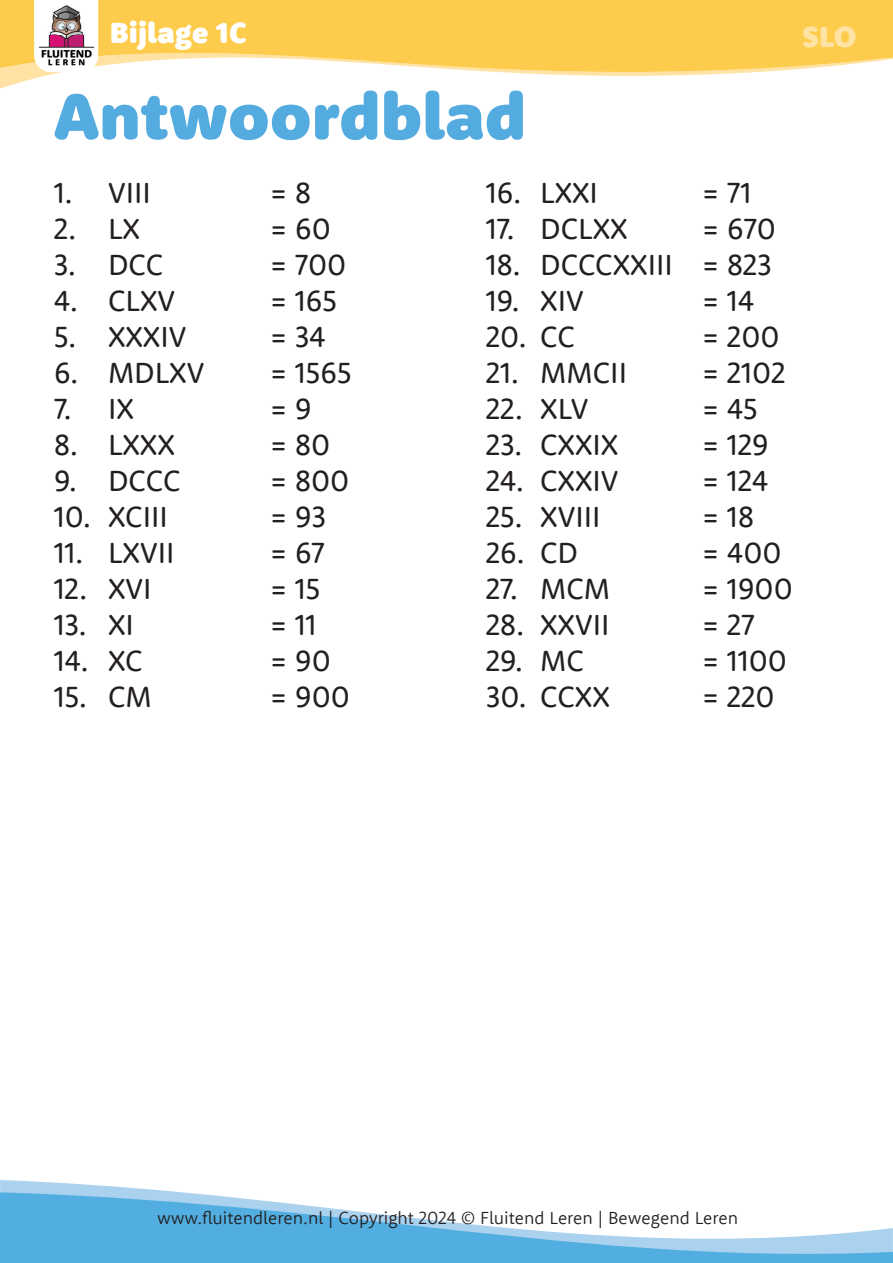
<style>
.page{position:relative;width:893px;height:1263px;background:#fff}
.page>*{position:absolute;margin:0;border:0;box-sizing:border-box;transform-origin:0 0}
.t1{font:900 67.5px "Rooney Sans";color:#54abdf}
.t2{font:30px "Rooney Sans";color:#231f20}
.t3{font:900 30px "Rooney Sans";color:#fff}
.t4{font:900 30px "Rooney Sans";color:#ffe3a5}
.t5{font:300 18px "Rooney Sans";color:#231f20}
</style>
<div class="page">
<svg style="left:0;top:1180px;width:893px;height:83px"></svg>
<svg style="left:0;top:0;width:893px;height:89px"></svg>
<img style="left:40px;top:5px;width:53px;height:61px">
<div style="left:803px;top:27px;width:54px;height:21px;background:#fecc4c"></div>
<p class="t3" style="left:110px;top:13px;width:138px">Bijlage 1C</p>
<p class="t4" style="left:802px;top:17px;width:56px">SLO</p>
<h1 class="t1" style="left:54px;top:72px;width:474px">Antwoordblad</h1>
<p class="t2" style="left:54px;top:173px;width:98px">1. VIII</p>
<p class="t2" style="left:270px;top:173px;width:43px">= 8</p>
<p class="t2" style="left:54px;top:209px;width:88px">2. LX</p>
<p class="t2" style="left:270px;top:209px;width:62px">= 60</p>
<p class="t2" style="left:54px;top:245px;width:111px">3. DCC</p>
<p class="t2" style="left:270px;top:245px;width:78px">= 700</p>
<p class="t2" style="left:54px;top:281px;width:123px">4. CLXV</p>
<p class="t2" style="left:270px;top:281px;width:68px">= 165</p>
<p class="t2" style="left:54px;top:317px;width:134px">5. XXXIV</p>
<p class="t2" style="left:270px;top:317px;width:57px">= 34</p>
<p class="t2" style="left:54px;top:353px;width:152px">6. MDLXV</p>
<p class="t2" style="left:270px;top:353px;width:83px">= 1565</p>
<p class="t2" style="left:54px;top:389px;width:81px">7. IX</p>
<p class="t2" style="left:270px;top:389px;width:43px">= 9</p>
<p class="t2" style="left:54px;top:425px;width:122px">8. LXXX</p>
<p class="t2" style="left:270px;top:425px;width:62px">= 80</p>
<p class="t2" style="left:54px;top:461px;width:128px">9. DCCC</p>
<p class="t2" style="left:270px;top:461px;width:81px">= 800</p>
<p class="t2" style="left:54px;top:497px;width:115px">10. XCIII</p>
<p class="t2" style="left:270px;top:497px;width:57px">= 93</p>
<p class="t2" style="left:54px;top:533px;width:122px">11. LXVII</p>
<p class="t2" style="left:270px;top:533px;width:56px">= 67</p>
<p class="t2" style="left:54px;top:569px;width:99px">12. XVI</p>
<p class="t2" style="left:270px;top:569px;width:52px">= 15</p>
<p class="t2" style="left:54px;top:605px;width:81px">13. XI</p>
<p class="t2" style="left:270px;top:605px;width:48px">= 11</p>
<p class="t2" style="left:54px;top:641px;width:90px">14. XC</p>
<p class="t2" style="left:270px;top:641px;width:62px">= 90</p>
<p class="t2" style="left:54px;top:677px;width:99px">15. CM</p>
<p class="t2" style="left:270px;top:677px;width:82px">= 900</p>
<p class="t2" style="left:486px;top:173px;width:113px">16. LXXI</p>
<p class="t2" style="left:702px;top:173px;width:51px">= 71</p>
<p class="t2" style="left:486px;top:209px;width:143px">17. DCLXX</p>
<p class="t2" style="left:702px;top:209px;width:75px">= 670</p>
<p class="t2" style="left:486px;top:245px;width:287px">18. DCCCXXIII = 823</p>
<p class="t2" style="left:486px;top:281px;width:99px">19. XIV</p>
<p class="t2" style="left:702px;top:281px;width:53px">= 14</p>
<p class="t2" style="left:486px;top:317px;width:90px">20. CC</p>
<p class="t2" style="left:702px;top:317px;width:79px">= 200</p>
<p class="t2" style="left:486px;top:353px;width:142px">21. MMCII</p>
<p class="t2" style="left:702px;top:353px;width:85px">= 2102</p>
<p class="t2" style="left:486px;top:389px;width:104px">22. XLV</p>
<p class="t2" style="left:702px;top:389px;width:57px">= 45</p>
<p class="t2" style="left:486px;top:425px;width:134px">23. CXXIX</p>
<p class="t2" style="left:702px;top:425px;width:68px">= 129</p>
<p class="t2" style="left:486px;top:461px;width:134px">24. CXXIV</p>
<p class="t2" style="left:702px;top:461px;width:68px">= 124</p>
<p class="t2" style="left:486px;top:497px;width:116px">25. XVIII</p>
<p class="t2" style="left:702px;top:497px;width:53px">= 18</p>
<p class="t2" style="left:486px;top:533px;width:93px">26. CD</p>
<p class="t2" style="left:702px;top:533px;width:81px">= 400</p>
<p class="t2" style="left:486px;top:569px;width:126px">27. MCM</p>
<p class="t2" style="left:702px;top:569px;width:92px">= 1900</p>
<p class="t2" style="left:486px;top:605px;width:125px">28. XXVII</p>
<p class="t2" style="left:702px;top:605px;width:54px">= 27</p>
<p class="t2" style="left:486px;top:641px;width:99px">29. MC</p>
<p class="t2" style="left:702px;top:641px;width:86px">= 1100</p>
<p class="t2" style="left:486px;top:677px;width:125px">30. CCXX</p>
<p class="t2" style="left:702px;top:677px;width:74px">= 220</p>
<p class="t5" style="left:157px;top:1206px;width:583px">www.fluitendleren.nl | Copyright 2024 © Fluitend Leren | Bewegend Leren</p>
</div>
